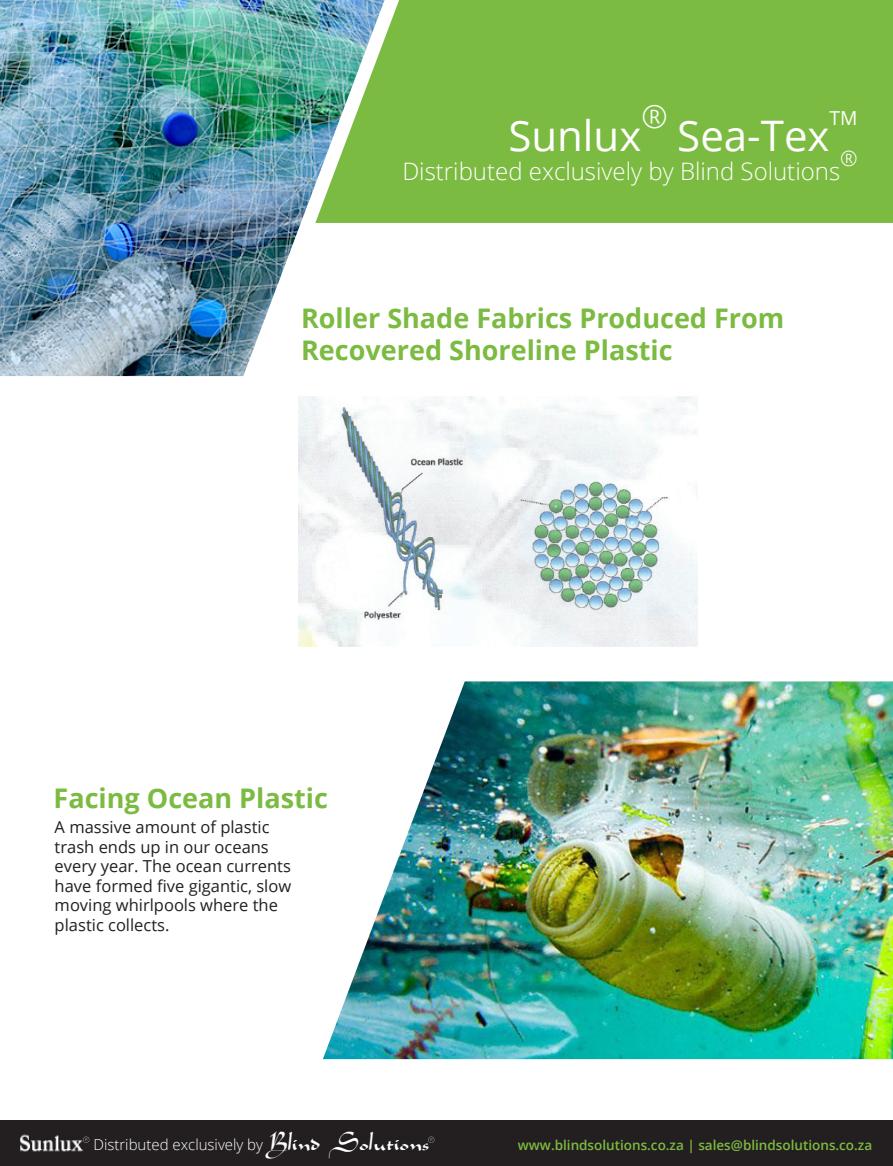
<style>
.page{position:relative;width:893px;height:1166px;background:#fff}
.page>*{position:absolute;margin:0;border:0;box-sizing:border-box;transform-origin:0 0}
.t1{font:42px "Open Sans";color:#fff}
.t2{font:39px "Arabian";color:#fff}
.t3{font:300 31.5px "Open Sans";color:#fff}
.t4{font:700 27px/32.4px "Open Sans";color:#7cbb41}
.t5{font:300 24px "Open Sans";color:#fff}
.t6{font:300 21px "Open Sans";color:#fff}
.t7{font:19.2px "Open Sans";color:#fff}
.t8{font:16.5px/19.5px "Open Sans";color:#231f20}
.t9{font:300 15px "Open Sans";color:#fff}
.t10{font:600 13.5px "Open Sans";color:#7cbb41}
</style>
<div class="page">
<img style="left:0;top:0;width:315px;height:376px">
<svg style="left:315px;top:0;width:578px;height:223px;background:#7dbb4b"></svg>
<img style="left:323px;top:681px;width:570px;height:377px">
<img style="left:298px;top:396px;width:400px;height:250px">
<div style="left:0;top:1120px;width:893px;height:45px;background:#231f20"></div>
<svg style="left:428px;top:1136px;width:6px;height:6px"></svg>
<img style="left:19px;top:1134px;width:71px;height:18px">
<svg style="left:81px;top:1136px;width:8px;height:11px"></svg>
<h3 class="t3" style="left:641px;top:95px;width:28px">®</h3>
<p class="t7" style="left:830px;top:105px;width:30px">TM</p>
<h3 class="t5" style="left:402px;top:154px;width:439px">Distributed exclusively by Blind Solutions</h3>
<h1 class="t1" style="left:508px;top:107px;width:135px">Sunlux</h1>
<h1 class="t1" style="left:677px;top:107px;width:154px">Sea-Tex</h1>
<p class="t6" style="left:840px;top:144px;width:19px">®</p>
<h3 class="t4" style="left:301px;top:301px;width:485px">Roller Shade Fabrics Produced From<br>Recovered Shoreline Plastic</h3>
<h3 class="t4" style="left:54px;top:781px;width:276px">Facing Ocean Plastic</h3>
<p class="t8" style="left:55px;top:816px;width:238px">A massive amount of plastic trash ends up in our oceans every year. The ocean currents have formed five gigantic, slow moving whirlpools where the plastic collects.</p>
<p class="t9" style="left:93px;top:1133px;width:171px">Distributed exclusively by</p>
<h2 class="t2" style="left:270px;top:1113px;width:161px">Blind Solutions</h2>
<p class="t10" style="left:518px;top:1135px;width:356px">www.blindsolutions.co.za | sales@blindsolutions.co.za</p>
</div>
